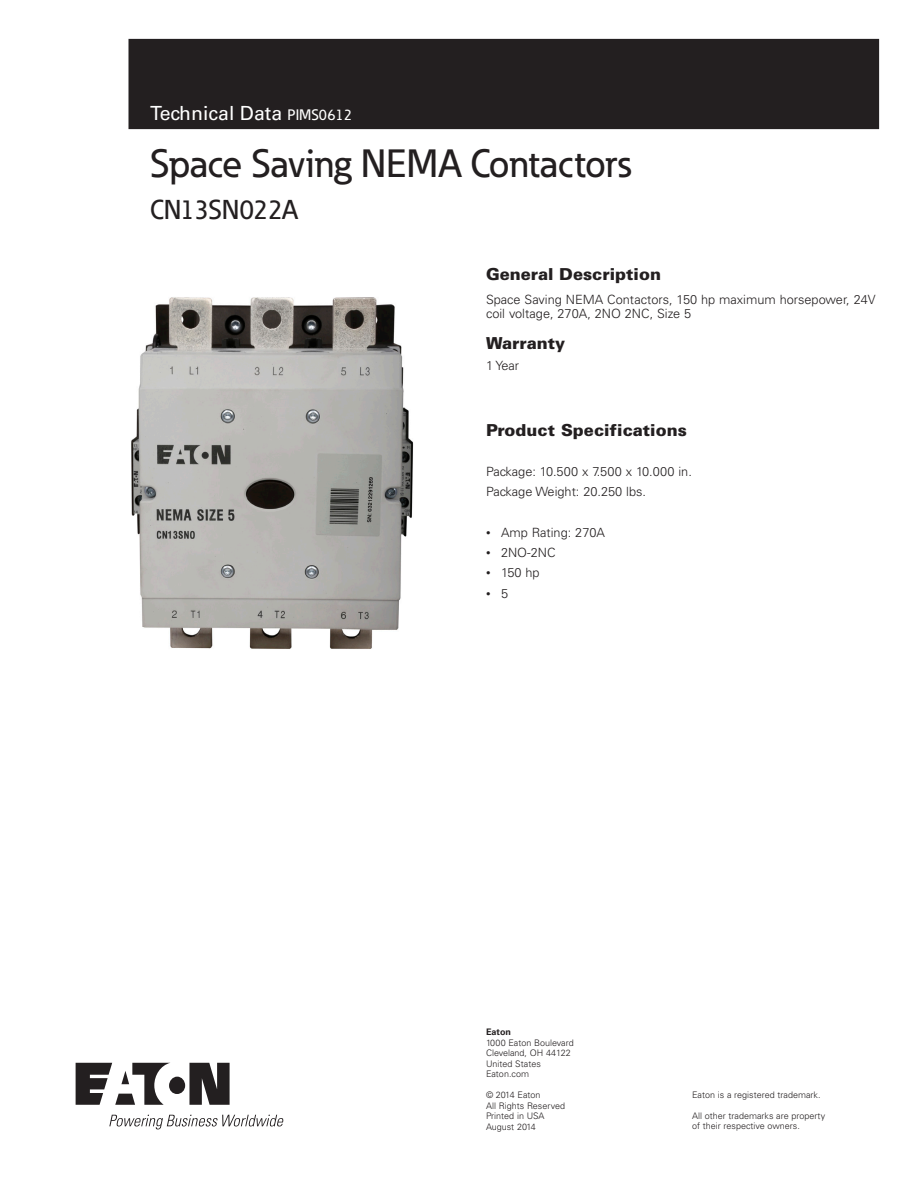
<style>
.page{position:relative;width:918px;height:1188px;background:#fff}
.page>*{position:absolute;margin:0;border:0;box-sizing:border-box;transform-origin:0 0}
._00_Product{font:500 39px "Eaton";color:#231f20}
._00_Product-2{font:500 27px "Eaton";color:#231f20}
._00_Application{font:19.5px "Univers LT Std";color:#fff}
._02_Body{font:900 16.5px "Univers LT Std";color:#231f20}
._01_Head1{font:900 16.5px "Univers LT Std";color:#231f20}
._02_Body_Last{font:300 12.75px/14.2px "Univers LT Std";color:#231f20}
._02_Body-2{font:300 12.75px "Univers LT Std";color:#231f20}
._12_Backpage_Body{font:300 9px/10.5px "Univers LT Std";color:#231f20}
._12_Backpage_Body-2{font:700 9px "Univers LT Std";color:#231f20}
.s1{font-family:"Eaton";font-weight:500;font-size:15px}
.s2{font-size:9px}
.s3{font-size:12.75px}
</style>
<div class="page">
<div style="left:129px;top:39px;width:750px;height:90px;background:#231f20"></div>
<svg style="left:76px;top:1063px;width:154px;height:42px"></svg>
<svg style="left:109px;top:1115px;width:175px;height:14px"></svg>
<img style="left:131px;top:297px;width:283px;height:352px">
<p class="_00_Application" style="left:150px;top:102px;width:203px">Technical Data <span class="s1">PIMS0612</span></p>
<p class="_00_Product" style="left:150px;top:139px;width:483px">Space Saving NEMA Contactors</p>
<p class="_00_Product-2" style="left:150px;top:193px;width:149px">CN13SN022A</p>
<p class="_01_Head1" style="left:486px;top:264px;width:177px">General Description</p>
<p class="_02_Body_Last" style="left:486px;top:292px;width:391px">Space Saving NEMA Contactors, 150 hp maximum horsepower, 24V coil voltage, 270A, 2NO 2NC, Size 5</p>
<p class="_02_Body" style="left:486px;top:333px;width:81px">Warranty</p>
<p class="_02_Body-2" style="left:486px;top:357px;width:35px">1 Year</p>
<p class="_02_Body" style="left:486px;top:419px;width:202px">Product Specifications</p>
<p class="_02_Body-2" style="left:486px;top:464px;width:207px">Package: 10.500 x 7.500 x 10.000 in.</p>
<p class="_02_Body-2" style="left:486px;top:484px;width:162px">Package Weight: 20.250 lbs.</p>
<p class="_02_Body_Last" style="left:486px;top:525px;width:121px"><span class="s2">•</span> Amp Rating: 270A</p>
<p class="_02_Body_Last" style="left:486px;top:546px;width:71px"><span class="s2">•</span> 2NO-2NC</p>
<p class="_02_Body_Last" style="left:486px;top:566px;width:55px"><span class="s2">•</span> 150 hp</p>
<p class="_12_Backpage_Body" style="left:486px;top:588px;width:24px">• <span class="s3">5</span></p>
<p class="_12_Backpage_Body-2" style="left:486px;top:1027px;width:27px">Eaton</p>
<p class="_12_Backpage_Body" style="left:486px;top:1037px;width:89px">1000 Eaton Boulevard</p>
<p class="_12_Backpage_Body" style="left:486px;top:1048px;width:86px">Cleveland, OH 44122</p>
<p class="_12_Backpage_Body" style="left:486px;top:1058px;width:56px">United States</p>
<p class="_12_Backpage_Body" style="left:486px;top:1069px;width:45px">Eaton.com</p>
<p class="_12_Backpage_Body" style="left:486px;top:1090px;width:56px">© 2014 Eaton</p>
<p class="_12_Backpage_Body" style="left:486px;top:1100px;width:81px">All Rights Reserved</p>
<p class="_12_Backpage_Body" style="left:486px;top:1111px;width:60px">Printed in USA</p>
<p class="_12_Backpage_Body" style="left:486px;top:1121px;width:51px">August 2014</p>
<p class="_12_Backpage_Body" style="left:692px;top:1090px;width:130px">Eaton is a registered trademark.</p>
<p class="_12_Backpage_Body" style="left:692px;top:1111px;width:135px">All other trademarks are property of their respective owners.</p>
</div>
